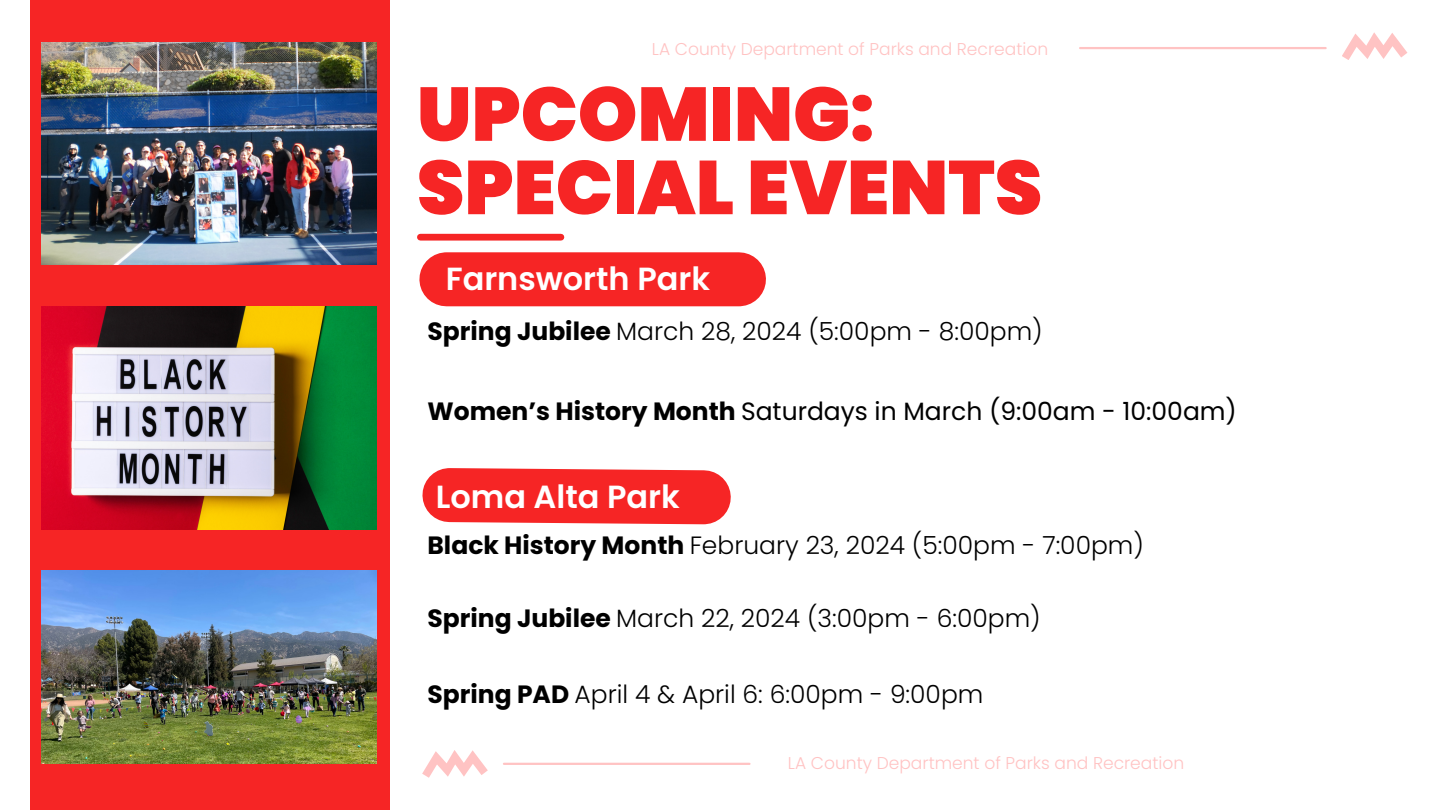
<style>
.page{position:relative;width:1440px;height:810px;background:#fff}
.page>*{position:absolute;margin:0;border:0;box-sizing:border-box;transform-origin:0 0}
.t1{font:900 75.8px/73.4px "Poppins";color:#f62525}
.t2{font:600 32px "Poppins";color:#fff}
.t3{font:300 25px "Poppins";color:#000}
.t4{font:25px "Poppins";color:#000}
.t5{font:300 17.1px "Poppins";color:#ffc3c3}
.s1{font-weight:700}
</style>
<div class="page">
<svg style="left:1342px;top:32px;width:65px;height:28px"></svg>
<svg style="left:422px;top:750px;width:66px;height:28px"></svg>
<hr style="left:1080px;top:47px;width:246px;height:2px;background:#ffc3c3">
<hr style="left:504px;top:763px;width:245px;height:2px;background:#ffc3c3">
<div style="left:30px;top:0;width:360px;height:810px;background:#f62525"></div>
<div style="left:420px;top:234px;width:141px;height:7px;background:#f62525"></div>
<div style="left:446px;top:252px;width:293px;height:54px;background:#f62525"></div>
<img style="left:41px;top:42px;width:335px;height:222px">
<svg style="left:422px;top:468px;width:309px;height:57px;background:#f63838"></svg>
<img style="left:41px;top:570px;width:335px;height:193px">
<img style="left:41px;top:306px;width:335px;height:224px">
<h2 class="t5" style="left:652px;top:37px;width:398px">LA County Department of Parks and Recreation</h2>
<h3 class="t1" style="left:417px;top:78px;width:627px">UPCOMING:<br>SPECIAL EVENTS</h3>
<p class="t2" style="left:446px;top:257px;width:266px">Farnsworth Park</p>
<h2 class="t3" style="left:428px;top:314px;width:617px"><span class="s1">Spring Jubilee</span> March 28, 2024 (5:00pm - 8:00pm)</h2>
<h3 class="t4" style="left:428px;top:394px;width:811px"><span class="s1">Women’s History Month</span> Saturdays in March (9:00am - 10:00am)</h3>
<h1 class="t2" style="left:436px;top:475px;width:246px">Loma Alta Park</h1>
<p class="t3" style="left:428px;top:528px;width:718px"><span class="s1">Black History Month</span> February 23, 2024 (5:00pm - 7:00pm)</p>
<h3 class="t3" style="left:428px;top:601px;width:615px"><span class="s1">Spring Jubilee</span> March 22, 2024 (3:00pm - 6:00pm)</h3>
<h3 class="t3" style="left:428px;top:676px;width:557px"><span class="s1">Spring PAD</span> April 4 &amp; April 6: 6:00pm - 9:00pm</h3>
<h3 class="t5" style="left:788px;top:752px;width:398px">LA County Department of Parks and Recreation</h3>
</div>
